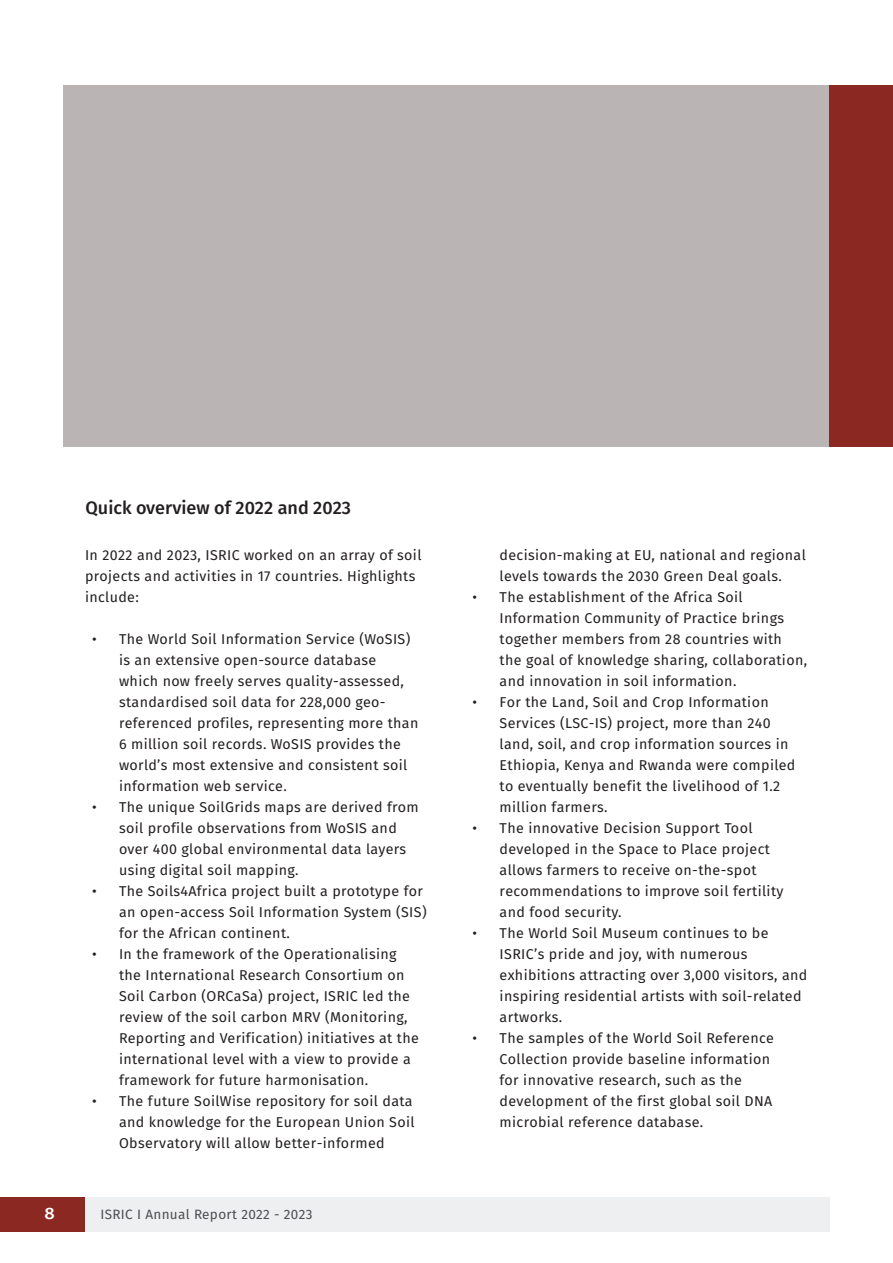
<style>
.page{position:relative;width:893px;height:1263px;background:#fff}
.page>*{position:absolute;margin:0;border:0;box-sizing:border-box;transform-origin:0 0}
.Heading_2{font:500 18px "Fira Sans";color:#231f20}
.t1{font:500 16.5px "Fira Sans";color:#fff;scale:1.1 1}
.Body_text{font:14.25px/21px "Fira Sans";letter-spacing:.025em;color:#231f20}
.t2{font:13.5px "Fira Sans";letter-spacing:.025em;color:#4b4f51}
</style>
<div class="page">
<div style="left:829px;top:85px;width:64px;height:361px;background:#8b2822"></div>
<div style="left:0;top:1197px;width:85px;height:34px;background:#8b2822"></div>
<div style="left:85px;top:1197px;width:744px;height:34px;background:#eeeff1"></div>
<p class="Heading_2" style="left:86px;top:495px;width:267px">Quick overview of 2022 and 2023</p>
<p class="Body_text" style="left:85px;top:546px;width:338px">In 2022 and 2023, ISRIC worked on an array of soil projects and activities in 17 countries. Highlights include:</p>
<p class="Body_text" style="left:119px;top:630px;width:301px;text-indent:-27px">• The World Soil Information Service (WoSIS) is an extensive open-source database which now freely serves quality-assessed, standardised soil data for 228,000 geo&shy;referenced profiles, representing more than 6 million soil records. WoSIS provides the world’s most extensive and consistent soil information web service.</p>
<p class="Body_text" style="left:119px;top:798px;width:301px;text-indent:-27px">• The unique SoilGrids maps are derived from soil profile observations from WoSIS and over 400 global environmental data layers using digital soil mapping.</p>
<p class="Body_text" style="left:119px;top:882px;width:309px;text-indent:-27px">• The Soils4Africa project built a prototype for an open-access Soil Information System (SIS) for the African continent.</p>
<p class="Body_text" style="left:119px;top:945px;width:301px;text-indent:-27px">• In the framework of the Operationalising the International Research Consortium on Soil Carbon (ORCaSa) project, ISRIC led the review of the soil carbon MRV (Monitoring, Reporting and Verification) initiatives at the international level with a view to provide a framework for future harmonisation.</p>
<p class="Body_text" style="left:119px;top:1092px;width:297px;text-indent:-27px">• The future SoilWise repository for soil data and knowledge for the European Union Soil<br>Observatory will allow better-informed</p>
<p class="t1" style="left:44px;top:1202px;width:11px">8</p>
<p class="t2" style="left:100px;top:1204px;width:214px">ISRIC I Annual Report 2022 - 2023</p>
<p class="Body_text" style="left:500px;top:546px;width:308px">decision-making at EU, national and regional levels towards the 2030 Green Deal goals.</p>
<p class="Body_text" style="left:500px;top:588px;width:309px;text-indent:-27px">• The establishment of the Africa Soil Information Community of Practice brings together members from 28 countries with the goal of knowledge sharing, collaboration, and innovation in soil information.</p>
<p class="Body_text" style="left:500px;top:693px;width:297px;text-indent:-27px">• For the Land, Soil and Crop Information Services (LSC-IS) project, more than 240 land, soil, and crop information sources in Ethiopia, Kenya and Rwanda were compiled to eventually benefit the livelihood of 1.2 million farmers.</p>
<p class="Body_text" style="left:500px;top:819px;width:285px;text-indent:-27px">• The innovative Decision Support Tool developed in the Space to Place project allows farmers to receive on-the-spot recommendations to improve soil fertility and food security.</p>
<p class="Body_text" style="left:500px;top:924px;width:309px;text-indent:-27px">• The World Soil Museum continues to be ISRIC’s pride and joy, with numerous exhibitions attracting over 3,000 visitors, and inspiring residential artists with soil-related artworks.</p>
<p class="Body_text" style="left:500px;top:1029px;width:276px;text-indent:-27px">• The samples of the World Soil Reference Collection provide baseline information for innovative research, such as the development of the first global soil DNA microbial reference database.</p>
</div>
